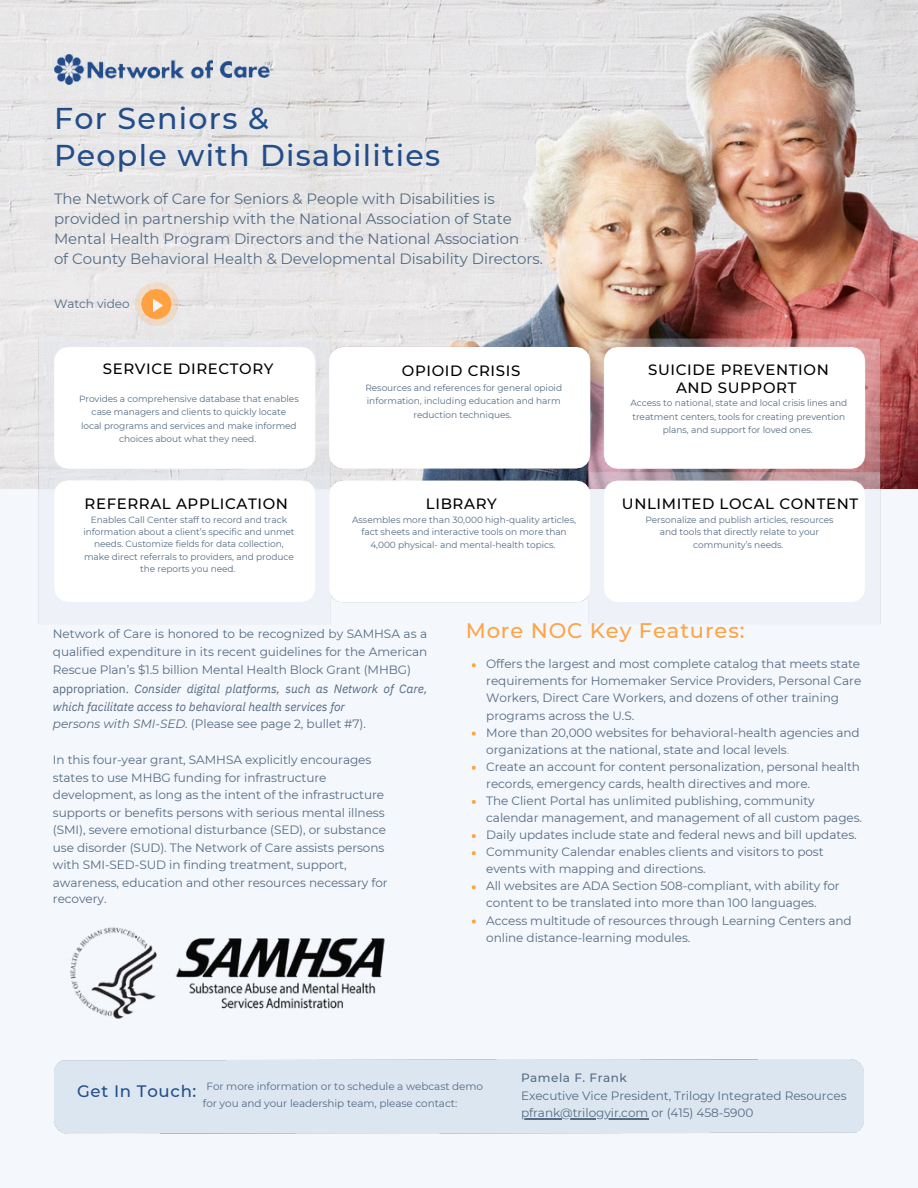
<style>
.page{position:relative;width:918px;height:1188px;background:#f4f7fc}
.page>*{position:absolute;margin:0;border:0;box-sizing:border-box;transform-origin:0 0}
.t1{font:500 30px/37.2px "Montserrat";letter-spacing:.04em;color:#224d8b}
.t2{font:500 21px "Montserrat";letter-spacing:.04em;color:#ffa445}
.t3{font:500 16.5px "Montserrat";letter-spacing:.04em;color:#224d8b}
.t4{font:15px/20.2px "Montserrat";letter-spacing:-.005em;color:#546b83}
.t5{font:500 15px/18px "Montserrat";letter-spacing:.04em;color:#000;text-align:center}
.t6{font:12px/17.1px "Montserrat";letter-spacing:-.005em;color:#546b83}
.t7{font:italic 12px/18px "IBM Plex Sans";letter-spacing:-.005em;color:#546b83}
.t8{font:500 12px "Montserrat";letter-spacing:.04em;color:#546b83}
.t9{font:10.5px "Montserrat";letter-spacing:-.005em;color:#546b83}
.t10{font:9px/12.3px "Montserrat";letter-spacing:-.005em;color:#546b83;text-align:center}
.s1{font-style:normal}
.s2{font-style:italic}
.s3{color:#ffa445}
</style>
<div class="page">
<div style="left:55px;top:1060px;width:809px;height:73px;background:#dce6f0"></div>
<img style="left:0;top:0;width:918px;height:488px">
<img style="left:220px;top:61px;width:50px;height:17px">
<img style="left:54px;top:54px;width:159px;height:30px">
<img style="left:31px;top:276px;width:856px;height:348px">
<svg style="left:153px;top:299px;width:9px;height:12px"></svg>
<img style="left:70px;top:927px;width:315px;height:92px">
<hr style="left:521px;top:1118px;width:127px;height:1px;background:#546b83">
<svg style="left:472px;top:663px;width:4px;height:4px"></svg>
<svg style="left:472px;top:732px;width:4px;height:4px"></svg>
<svg style="left:472px;top:766px;width:4px;height:4px"></svg>
<svg style="left:472px;top:800px;width:4px;height:4px"></svg>
<svg style="left:472px;top:834px;width:4px;height:4px"></svg>
<svg style="left:472px;top:851px;width:4px;height:4px"></svg>
<svg style="left:472px;top:885px;width:4px;height:4px"></svg>
<svg style="left:472px;top:920px;width:4px;height:4px"></svg>
<p class="t1" style="left:54px;top:100px;width:388px">For Seniors &amp;<br>People with Disabilities</p>
<p class="t4" style="left:54px;top:188px;width:490px">The Network of Care for Seniors &amp; People with Disabilities is provided in partnership with the National Association of State Mental Health Program Directors and the National Association<br>of County Behavioral Health &amp; Developmental Disability Directors.</p>
<p class="t6" style="left:54px;top:295px;width:77px">Watch video</p>
<p class="t5" style="left:103px;top:360px;width:172px">SERVICE DIRECTORY</p>
<p class="t10" style="left:79px;top:392px;width:221px;line-height:13.5px">Provides a comprehensive database that enables case managers and clients to quickly locate<br>local programs and services and make informed choices about what they need.</p>
<h3 class="t5" style="left:85px;top:495px;width:205px">REFERRAL APPLICATION</h3>
<p class="t10" style="left:83px;top:513px;width:213px">Enables Call Center staff to record and track information about a client’s specific and unmet needs. Customize fields for data collection, make direct referrals to providers, and produce the reports you need.</p>
<p class="t5" style="left:402px;top:362px;width:120px">OPIOID CRISIS</p>
<p class="t10" style="left:365px;top:381px;width:198px;line-height:13.5px">Resources and references for general opioid information, including education and harm reduction techniques.</p>
<p class="t5" style="left:426px;top:495px;width:72px">LIBRARY</p>
<p class="t10" style="left:352px;top:513px;width:225px">Assembles more than 30,000 high-quality articles, fact sheets and interactive tools on more than<br>4,000 physical- and mental-health topics.</p>
<p class="t5" style="left:648px;top:360px;width:182px">SUICIDE PREVENTION<br>AND SUPPORT</p>
<p class="t10" style="left:630px;top:396px;width:218px;line-height:13.5px">Access to national, state and local crisis lines and treatment centers, tools for creating prevention plans, and support for loved ones.</p>
<p class="t5" style="left:622px;top:495px;width:238px">UNLIMITED LOCAL CONTENT</p>
<p class="t10" style="left:645px;top:513px;width:190px">Personalize and publish articles, resources and tools that directly relate to your community’s needs.</p>
<h2 class="t6" style="left:53px;top:625px;width:376px;line-height:18px;text-align:justify">Network of Care is honored to be recognized by SAMHSA as a qualified expenditure in its recent guidelines for the American Rescue Plan’s $1.5 billion Mental Health Block Grant (MHBG)</h2>
<p class="t7" style="left:53px;top:680px;width:376px"><span class="s1">appropriation.</span> Consider digital platforms, such as Network of Care, which facilitate access to behavioral health services for</p>
<p class="t6" style="left:53px;top:715px;width:315px"><span class="s2">persons with SMI-SED.</span> (Please see page 2, bullet #7).</p>
<p class="t6" style="left:53px;top:751px;width:320px">In this four-year grant, SAMHSA explicitly encourages</p>
<p class="t6" style="left:53px;top:769px;width:275px">states to use MHBG funding for infrastructure</p>
<p class="t6" style="left:53px;top:786px;width:333px">development, as long as the intent of the infrastructure</p>
<p class="t6" style="left:53px;top:804px;width:333px">supports or benefits persons with serious mental illness</p>
<p class="t6" style="left:53px;top:821px;width:335px">(SMI), severe emotional disturbance (SED), or substance</p>
<p class="t6" style="left:53px;top:839px;width:333px">use disorder (SUD). The Network of Care assists persons</p>
<p class="t6" style="left:53px;top:856px;width:295px">with SMI-SED-SUD in finding treatment, support,</p>
<p class="t6" style="left:53px;top:874px;width:336px">awareness, education and other resources necessary for</p>
<p class="t6" style="left:53px;top:891px;width:55px">recovery.</p>
<h4 class="t2" style="left:466px;top:618px;width:280px">More NOC Key Features:</h4>
<p class="t6" style="left:486px;top:655px;width:377px">Offers the largest and most complete catalog that meets state requirements for Homemaker Service Providers, Personal Care Workers, Direct Care Workers, and dozens of other training programs across the U.S.</p>
<p class="t6" style="left:486px;top:724px;width:375px">More than 20,000 websites for behavioral-health agencies and organizations at the national, state and local levels<span class="s3">.</span></p>
<p class="t6" style="left:486px;top:758px;width:375px">Create an account for content personalization, personal health records, emergency cards, health directives and more.</p>
<p class="t6" style="left:486px;top:792px;width:377px">The Client Portal has unlimited publishing, community calendar management, and management of all custom pages.</p>
<p class="t6" style="left:486px;top:826px;width:372px">Daily updates include state and federal news and bill updates.</p>
<p class="t6" style="left:486px;top:843px;width:339px">Community Calendar enables clients and visitors to post events with mapping and directions.</p>
<p class="t6" style="left:486px;top:878px;width:355px">All websites are ADA Section 508-compliant, with ability for content to be translated into more than 100 languages.</p>
<p class="t6" style="left:486px;top:912px;width:367px">Access multitude of resources through Learning Centers and online distance-learning modules.</p>
<p class="t3" style="left:77px;top:1081px;width:121px">Get In Touch:</p>
<h6 class="t9" style="left:206px;top:1080px;width:278px">For more information or to schedule a webcast demo</h6>
<p class="t9" style="left:203px;top:1097px;width:256px">for you and your leadership team, please contact:</p>
<p class="t8" style="left:521px;top:1070px;width:108px">Pamela F. Frank</p>
<p class="t6" style="left:521px;top:1087px;width:327px">Executive Vice President, Trilogy Integrated Resources</p>
<p class="t6" style="left:521px;top:1105px;width:234px">pfrank@trilogyir.com or (415) 458-5900</p>
</div>
